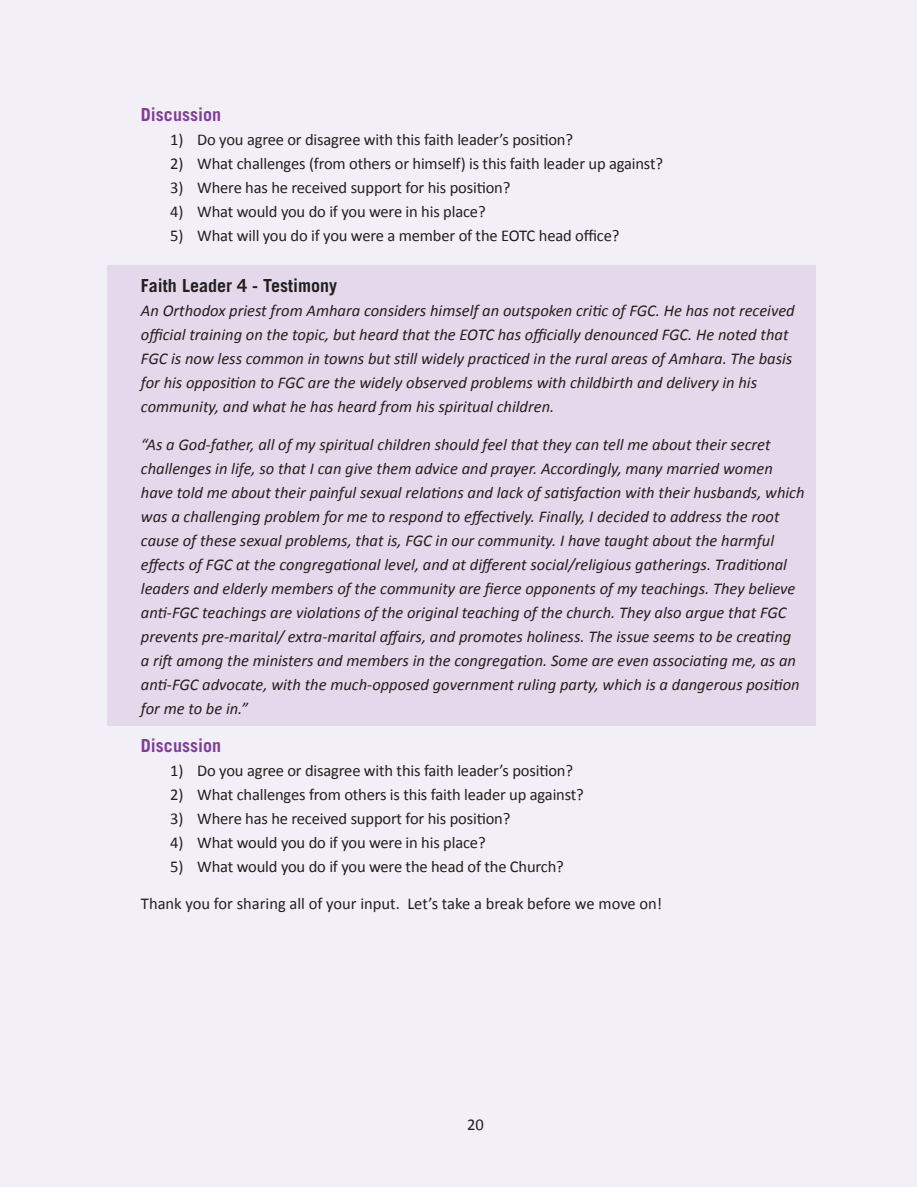
<style>
.page{position:relative;width:917px;height:1187px;background:#fff}
.page>*{position:absolute;margin:0;border:0;box-sizing:border-box;transform-origin:0 0}
.t1{font:700 18px "Trade Gothic";color:#231f20}
.t2{font:700 18px "Trade Gothic";color:#7e3e98}
.t3{font:italic 16.5px/24px "Calibri";color:#231f20}
.t4{font:16.5px "Calibri";letter-spacing:-.01em;color:#231f20}
</style>
<div class="page">
<div style="left:0;top:0;width:916px;height:1186px;background:#f3eff6"></div>
<div style="left:107px;top:265px;width:708px;height:460px;background:#e3d9eb"></div>
<p class="t2" style="left:141px;top:104px;width:81px">Discussion</p>
<p class="t4" style="left:170px;top:129px;width:404px">1) Do you agree or disagree with this faith leader’s position?</p>
<p class="t4" style="left:170px;top:153px;width:494px">2) What challenges (from others or himself) is this faith leader up against?</p>
<p class="t4" style="left:170px;top:177px;width:341px">3) Where has he received support for his position?</p>
<p class="t4" style="left:170px;top:201px;width:317px">4) What would you do if you were in his place?</p>
<p class="t4" style="left:170px;top:225px;width:450px">5) What will you do if you were a member of the EOTC head office?</p>
<p class="t1" style="left:141px;top:275px;width:198px">Faith Leader 4 - Testimony</p>
<p class="t3" style="left:141px;top:298px;width:655px">An Orthodox priest from Amhara considers himself an outspoken critic of FGC. He has not received official training on the topic, but heard that the EOTC has officially denounced FGC. He noted that FGC is now less common in towns but still widely practiced in the rural areas of Amhara. The basis for his opposition to FGC are the widely observed problems with childbirth and delivery in his community, and what he has heard from his spiritual children.</p>
<p class="t3" style="left:141px;top:431px;width:665px">“As a God-father, all of my spiritual children should feel that they can tell me about their secret challenges in life, so that I can give them advice and prayer. Accordingly, many married women have told me about their painful sexual relations and lack of satisfaction with their husbands, which was a challenging problem for me to respond to effectively. Finally, I decided to address the root cause of these sexual problems, that is, FGC in our community. I have taught about the harmful effects of FGC at the congregational level, and at different social/religious gatherings. Traditional leaders and elderly members of the community are fierce opponents of my teachings. They believe anti-FGC teachings are violations of the original teaching of the church. They also argue that FGC prevents pre-marital/ extra-marital affairs, and promotes holiness. The issue seems to be creating<br>a rift among the ministers and members in the congregation. Some are even associating me, as an anti-FGC advocate, with the much-opposed government ruling party, which is a dangerous position for me to be in.”</p>
<p class="t2" style="left:141px;top:734px;width:81px">Discussion</p>
<p class="t4" style="left:170px;top:759px;width:404px">1) Do you agree or disagree with this faith leader’s position?</p>
<p class="t4" style="left:170px;top:783px;width:415px">2) What challenges from others is this faith leader up against?</p>
<p class="t4" style="left:170px;top:807px;width:341px">3) Where has he received support for his position?</p>
<p class="t4" style="left:170px;top:831px;width:317px">4) What would you do if you were in his place?</p>
<p class="t4" style="left:170px;top:855px;width:395px">5) What would you do if you were the head of the Church?</p>
<p class="t4" style="left:141px;top:893px;width:522px">Thank you for sharing all of your input. Let’s take a break before we move on!</p>
<p class="t4" style="left:467px;top:1113px;width:18px">20</p>
</div>
